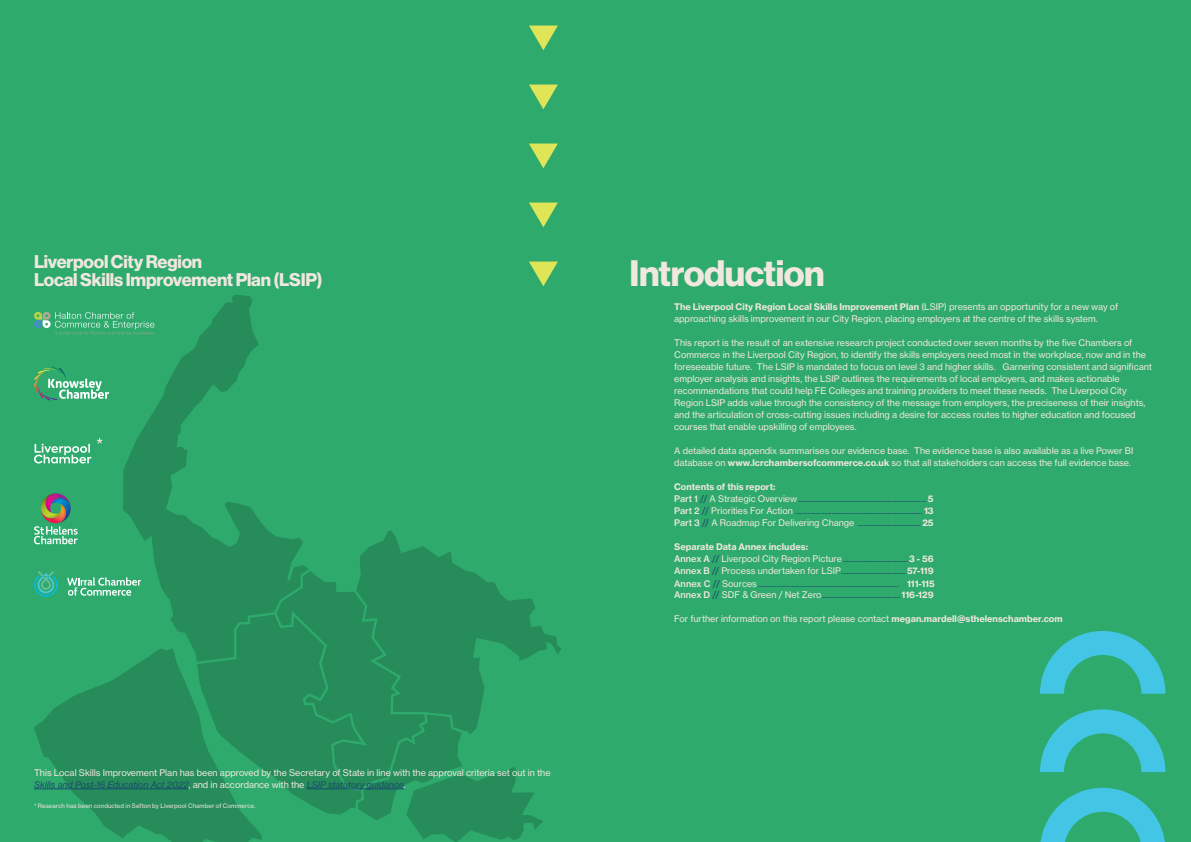
<style>
.page{position:relative;width:1191px;height:842px;background:#2eaa6d}
.page>*{position:absolute;margin:0;border:0;box-sizing:border-box;transform-origin:0 0}
.t1{font:36px "N Haas Grotesk DS Pro 75 Bd";letter-spacing:-.015em;color:#f0e7de}
.t2{font:18px/18px "N Haas Grotesk DS Pro 75 Bd";letter-spacing:-.01em;color:#f0e7de}
.t3{font:9px/12px "N Haas Grotesk TX Pro 55 Rg";color:#f0e7de}
.t4{font:9px/12px "N Haas Grotesk TX Pro 55 Rg";color:#1c4a6e;text-align:justify}
.t5{font:9px "N Haas Grotesk TX Pro 75 Bd";letter-spacing:.005em;color:#f0e7de}
.t6{font:9px "N Haas Grotesk TX Pro 56 It";letter-spacing:-.005em;color:#1c4a6e}
.t7{font:6px "N Haas Grotesk TX Pro 55 Rg";letter-spacing:.015em;color:#f0e7de}
.s1{font-family:"N Haas Grotesk TX Pro 55 Rg";color:#f0e7de}
.s2{font-family:"N Haas Grotesk TX Pro 55 Rg"}
.s3{font-family:"N Haas Grotesk TX Pro 75 Bd"}
.s4{font-family:"N Haas Grotesk TX Pro 65 Md";color:#f0e7de}
.s5{color:#f0e7de}
.s6{font-family:"N Haas Grotesk TX Pro 75 Bd";color:#f0e7de}
</style>
<div class="page">
<svg style="left:529px;top:26px;width:29px;height:24px"></svg>
<svg style="left:529px;top:85px;width:29px;height:24px"></svg>
<svg style="left:529px;top:144px;width:29px;height:24px"></svg>
<svg style="left:529px;top:203px;width:29px;height:24px"></svg>
<svg style="left:529px;top:262px;width:29px;height:24px"></svg>
<svg style="left:34px;top:662px;width:163px;height:180px;fill:#258c5a"></svg>
<svg style="left:123px;top:295px;width:186px;height:367px"></svg>
<svg style="left:197px;top:571px;width:346px;height:271px"></svg>
<svg style="left:356px;top:531px;width:205px;height:204px;fill:#258c5a"></svg>
<svg style="left:1040px;top:788px;width:125px;height:54px"></svg>
<svg style="left:1040px;top:709px;width:125px;height:63px"></svg>
<svg style="left:1040px;top:631px;width:125px;height:63px"></svg>
<svg style="left:34px;top:312px;width:120px;height:22px"></svg>
<svg style="left:34px;top:366px;width:75px;height:34px"></svg>
<svg style="left:34px;top:493px;width:44px;height:51px"></svg>
<svg style="left:34px;top:571px;width:24px;height:26px"></svg>
<svg style="left:67px;top:577px;width:74px;height:19px"></svg>
<svg style="left:34px;top:438px;width:68px;height:25px"></svg>
<hr style="left:34px;top:789px;width:155px;height:1px;background:#1c4a6e">
<hr style="left:307px;top:789px;width:97px;height:1px;background:#1c4a6e">
<h2 class="t2" style="left:34px;top:253px;width:290px">Liverpool City Region<br>Local Skills Improvement Plan (LSIP)</h2>
<h1 class="t1" style="left:629px;top:253px;width:197px">Introduction</h1>
<p class="t3" style="left:34px;top:767px;width:518px">This Local Skills Improvement Plan has been approved by the Secretary of State in line with the approval criteria set out in the</p>
<p class="t6" style="left:34px;top:779px;width:373px">Skills and Post-16 Education Act 2022<span class="s1">, and in accordance with the</span> LSIP statutory guidance<span class="s1">.</span></p>
<p class="t7" style="left:34px;top:802px;width:223px">* Research has been conducted in Sefton by Liverpool Chamber of Commerce.</p>
<p class="t5" style="left:674px;top:301px;width:445px">The Liverpool City Region Local Skills Improvement Plan <span class="s2">(LSIP) presents an opportunity for a new way of</span></p>
<p class="t3" style="left:674px;top:313px;width:425px">approaching skills improvement in our City Region, placing employers at the centre of the skills system.</p>
<p class="t3" style="left:674px;top:337px;width:479px">This report is the result of an extensive research project conducted over seven months by the five Chambers of Commerce in the Liverpool City Region, to identify the skills employers need most in the workplace, now and in the foreseeable future. The LSIP is mandated to focus on level 3 and higher skills. Garnering consistent and significant employer analysis and insights, the LSIP outlines the requirements of local employers, and makes actionable recommendations that could help FE Colleges and training providers to meet these needs. The Liverpool City Region LSIP adds value through the consistency of the message from employers, the preciseness of their insights, and the articulation of cross-cutting issues including a desire for access routes to higher education and focused courses that enable upskilling of employees.</p>
<p class="t3" style="left:674px;top:445px;width:461px">A detailed data appendix summarises our evidence base. The evidence base is also available as a live Power BI database on <span class="s3">www.lcrchambersofcommerce.co.uk</span> so that all stakeholders can access the full evidence base.</p>
<p class="t5" style="left:674px;top:481px;width:103px">Contents of this report:</p>
<p class="t4" style="left:674px;top:493px;width:261px"><span class="s4">Part 1</span> // <span class="s5">A Strategic Overview</span> ..................................................................... <span class="s6">5<br></span><span class="s4">Part 2</span> // <span class="s5">Priorities For Action</span> ..................................................................... <span class="s6">13<br></span><span class="s4">Part 3</span> // <span class="s5">A Roadmap For Delivering Change</span> .................................. <span class="s6">25</span></p>
<p class="t5" style="left:674px;top:541px;width:135px">Separate Data Annex includes:</p>
<p class="t4" style="left:674px;top:553px;width:262px;text-align:left"><span class="s4">Annex A</span> // <span class="s5">Liverpool City Region Picture</span>...................................<span class="s6">3 - 56<br></span><span class="s4">Annex B</span> // <span class="s5">Process undertaken for LSIP</span>...................................<span class="s6">57-119<br></span><span class="s4">Annex C</span> // <span class="s5">Sources</span>............................................................................ <span class="s6">111-115<br></span><span class="s4">Annex D</span> // <span class="s5">SDF &amp; Green / Net Zero</span>.......................................... <span class="s6">116-129</span></p>
<p class="t3" style="left:674px;top:613px;width:390px">For further information on this report please contact <span class="s3">megan.mardell@sthelenschamber.com</span></p>
</div>
